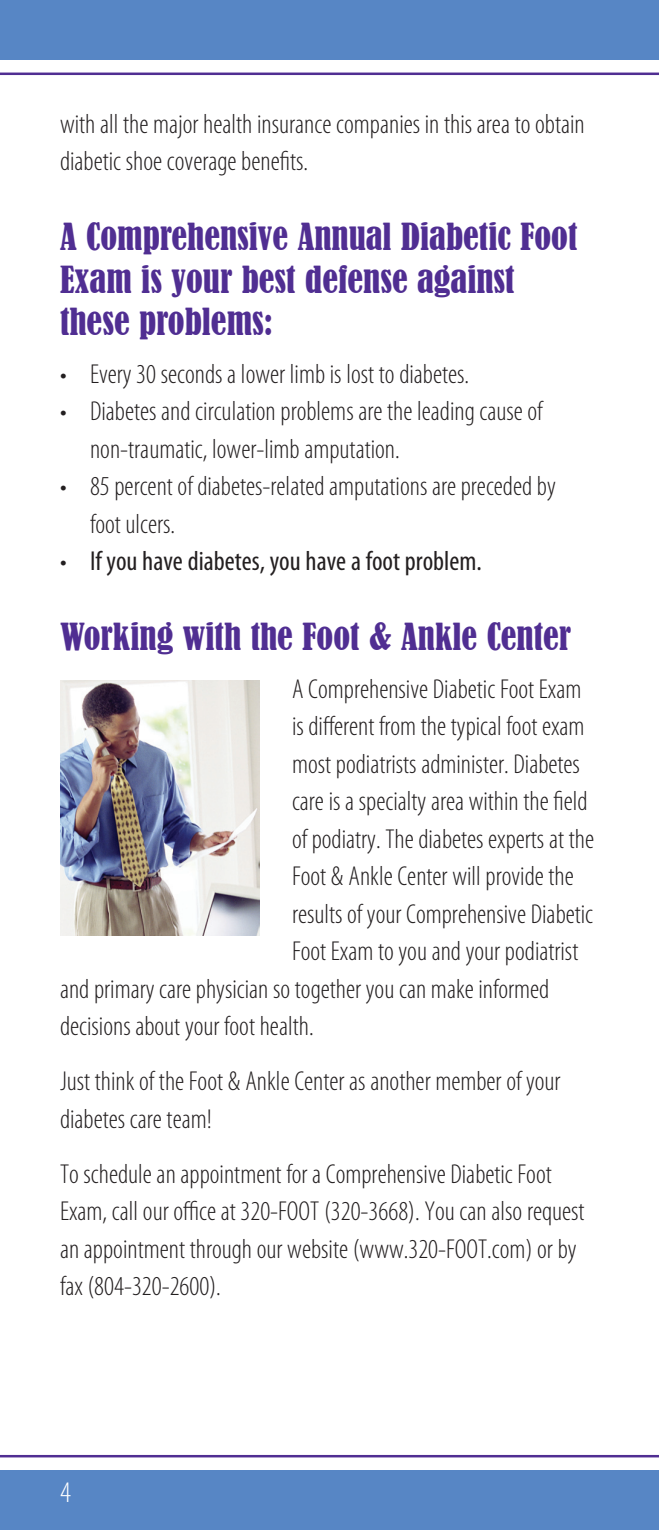
<style>
.page{position:relative;width:659px;height:1530px;background:#fff}
.page>*{position:absolute;margin:0;border:0;box-sizing:border-box;transform-origin:0 0}
.t1{font:condensed 35px/42.5px "Bernard";color:#502e92}
.t2{font:300 condensed 30px "Myriad Pro";color:#fff}
.t3{font:300 condensed 27.5px/37.5px "Myriad Pro";color:#231f20}
.t4{font:condensed 27.5px "Myriad Pro";color:#231f20}
.s1{font-weight:300}
</style>
<div class="page">
<div style="left:0;top:0;width:659px;height:60px;background:#5786c5"></div>
<div style="left:0;top:1470px;width:659px;height:60px;background:#5786c5"></div>
<hr style="left:0;top:73px;width:659px;height:2px;background:#502e92">
<hr style="left:0;top:1455px;width:659px;height:2px;background:#502e92">
<img style="left:60px;top:680px;width:199px;height:256px">
<p class="t3" style="left:60px;top:105px;width:526px">with all the major health insurance companies in this area to obtain diabetic shoe coverage benefits.</p>
<p class="t1" style="left:60px;top:216px;width:519px">A Comprehensive Annual Diabetic Foot<br>Exam is your best defense against these problems:</p>
<p class="t3" style="left:60px;top:355px;width:411px">• Every 30 seconds a lower limb is lost to diabetes.</p>
<p class="t3" style="left:90px;top:392px;width:454px;text-indent:-30px">• Diabetes and circulation problems are the leading cause of non-traumatic, lower-limb amputation.</p>
<p class="t3" style="left:90px;top:467px;width:467px;text-indent:-30px">• 85 percent of diabetes-related amputations are preceded by foot ulcers.</p>
<p class="t4" style="left:60px;top:544px;width:423px"><span class="s1">•</span> If you have diabetes, you have a foot problem.</p>
<p class="t1" style="left:60px;top:616px;width:513px">Working with the Foot &amp; Ankle Center</p>
<p class="t3" style="left:292px;top:670px;width:291px">A Comprehensive Diabetic Foot Exam</p>
<p class="t3" style="left:292px;top:707px;width:294px">is different from the typical foot exam</p>
<p class="t3" style="left:292px;top:745px;width:289px">most podiatrists administer. Diabetes</p>
<p class="t3" style="left:292px;top:782px;width:297px">care is a specialty area within the field</p>
<p class="t3" style="left:292px;top:820px;width:303px">of podiatry. The diabetes experts at the</p>
<p class="t3" style="left:292px;top:857px;width:283px">Foot &amp; Ankle Center will provide the</p>
<p class="t3" style="left:292px;top:895px;width:303px">results of your Comprehensive Diabetic</p>
<p class="t3" style="left:292px;top:932px;width:288px">Foot Exam to you and your podiatrist</p>
<p class="t3" style="left:60px;top:970px;width:491px">and primary care physician so together you can make informed</p>
<p class="t3" style="left:60px;top:1007px;width:255px">decisions about your foot health.</p>
<p class="t3" style="left:60px;top:1062px;width:502px">Just think of the Foot &amp; Ankle Center as another member of your diabetes care team!</p>
<p class="t3" style="left:60px;top:1155px;width:526px">To schedule an appointment for a Comprehensive Diabetic Foot Exam, call our office at 320-FOOT (320-3668). You can also request an appointment through our website (www.320-FOOT.com) or by fax (804-320-2600).</p>
<p class="t2" style="left:60px;top:1474px;width:12px">4</p>
</div>
